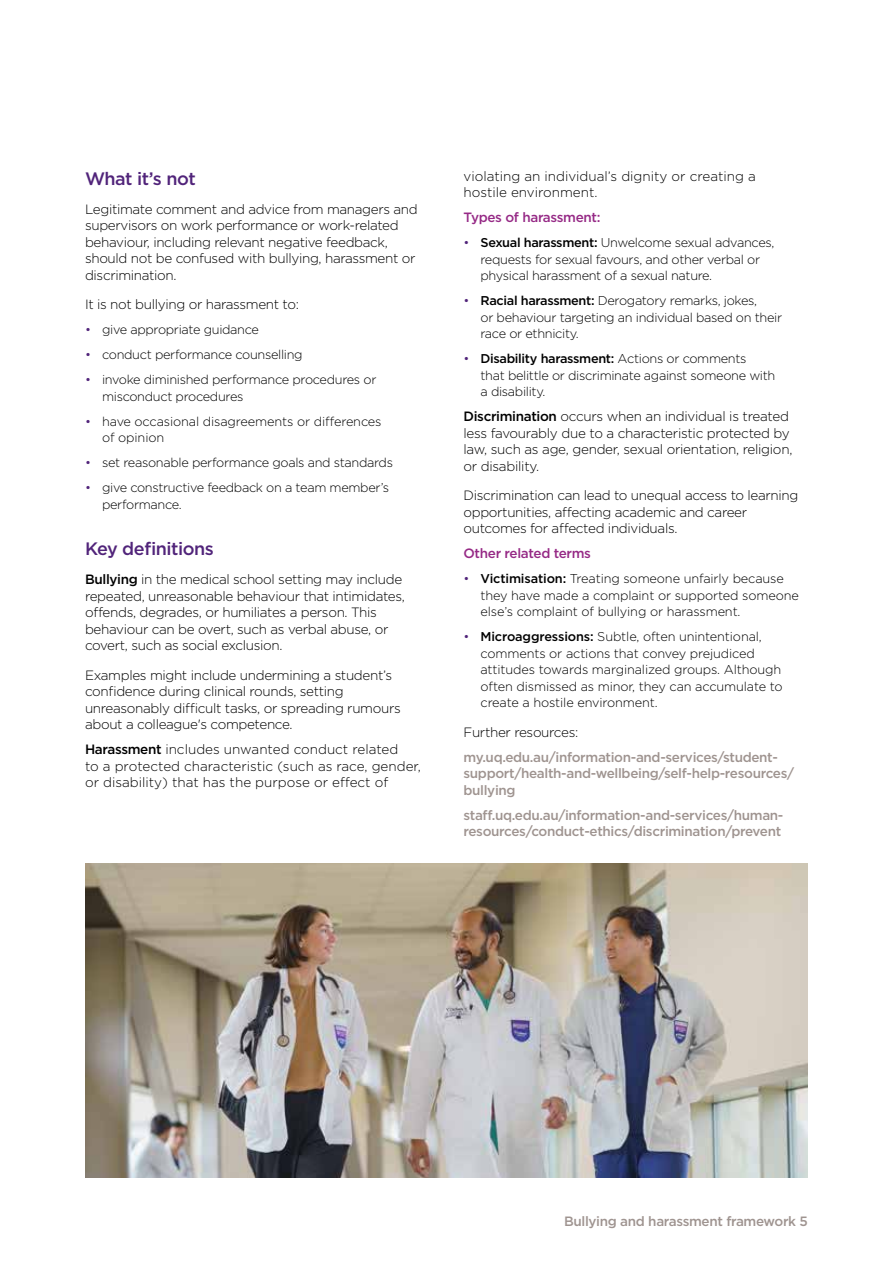
<style>
.page{position:relative;width:893px;height:1263px;background:#fff}
.page>*{position:absolute;margin:0;border:0;box-sizing:border-box;transform-origin:0 0}
.t1{font:500 18px "Gotham";letter-spacing:-.025em;color:#51247a}
.t2{font:300 13.5px/16.5px "Gotham";letter-spacing:-.025em;color:#000}
.t3{font:500 13.5px/16.5px "Gotham";letter-spacing:-.025em;color:#9f9490}
.t4{font:300 13.5px/16.5px "Gotham";color:#000}
.t5{font:500 13.5px "Gotham";letter-spacing:-.025em;color:#962a86}
.t6{font:300 12.75px/16.5px "Gotham";letter-spacing:-.025em;color:#000}
.s1{color:#51247a}
.s2{font-weight:500}
</style>
<div class="page">
<img style="left:85px;top:863px;width:723px;height:315px">
<h1 class="t1" style="left:85px;top:166px;width:112px">What it’s not</h1>
<p class="t2" style="left:85px;top:200px;width:334px">Legitimate comment and advice from managers and supervisors on work performance or work-related behaviour, including relevant negative feedback, should not be confused with bullying, harassment or discrimination.</p>
<p class="t2" style="left:85px;top:296px;width:215px">It is not bullying or harassment to:</p>
<p class="t6" style="left:85px;top:321px;width:175px"><span class="s1">•</span> give appropriate guidance</p>
<p class="t6" style="left:85px;top:346px;width:219px"><span class="s1">•</span> conduct performance counselling</p>
<p class="t6" style="left:102px;top:371px;width:276px;text-indent:-17px"><span class="s1">•</span> invoke diminished performance procedures or misconduct procedures</p>
<p class="t6" style="left:102px;top:412px;width:281px;text-indent:-17px"><span class="s1">•</span> have occasional disagreements or differences of opinion</p>
<p class="t6" style="left:85px;top:454px;width:310px"><span class="s1">•</span> set reasonable performance goals and standards</p>
<p class="t6" style="left:102px;top:479px;width:289px;text-indent:-17px"><span class="s1">•</span> give constructive feedback on a team member’s performance.</p>
<h1 class="t1" style="left:85px;top:537px;width:130px">Key definitions</h1>
<p class="t2" style="left:85px;top:571px;width:321px"><span class="s2">Bullying</span> in the medical school setting may include repeated, unreasonable behaviour that intimidates, offends, degrades, or humiliates a person. This behaviour can be overt, such as verbal abuse, or covert, such as social exclusion.</p>
<p class="t2" style="left:85px;top:666px;width:317px">Examples might include undermining a student’s confidence during clinical rounds, setting unreasonably difficult tasks, or spreading rumours about a colleague's competence.</p>
<p class="t4" style="left:85px;top:741px;width:337px"><span class="s2">Harassment</span> includes unwanted conduct related<br>to a protected characteristic (such as race, gender, or disability) that has the purpose or effect of</p>
<p class="t4" style="left:463px;top:167px;width:294px">violating an individual’s dignity or creating a hostile environment.</p>
<p class="t5" style="left:463px;top:209px;width:139px">Types of harassment:</p>
<p class="t6" style="left:480px;top:234px;width:295px;text-indent:-17px"><span class="s1">•</span> <span class="s2">Sexual harassment:</span> Unwelcome sexual advances, requests for sexual favours, and other verbal or physical harassment of a sexual nature.</p>
<p class="t6" style="left:480px;top:292px;width:303px;text-indent:-17px"><span class="s1">•</span> <span class="s2">Racial harassment:</span> Derogatory remarks, jokes,<br>or behaviour targeting an individual based on their race or ethnicity.</p>
<p class="t6" style="left:480px;top:350px;width:296px;text-indent:-17px"><span class="s1">•</span> <span class="s2">Disability harassment:</span> Actions or comments<br>that belittle or discriminate against someone with a disability.</p>
<p class="t2" style="left:463px;top:408px;width:330px"><span class="s2">Discrimination</span> occurs when an individual is treated less favourably due to a characteristic protected by law, such as age, gender, sexual orientation, religion, or disability.</p>
<p class="t2" style="left:463px;top:487px;width:336px">Discrimination can lead to unequal access to learning opportunities, affecting academic and career outcomes for affected individuals.</p>
<p class="t5" style="left:463px;top:545px;width:129px">Other related terms</p>
<p class="t6" style="left:480px;top:570px;width:320px;text-indent:-17px"><span class="s1">•</span> <span class="s2">Victimisation:</span> Treating someone unfairly because they have made a complaint or supported someone else’s complaint of bullying or harassment.</p>
<p class="t6" style="left:480px;top:628px;width:304px;text-indent:-17px"><span class="s1">•</span> <span class="s2">Microaggressions:</span> Subtle, often unintentional, comments or actions that convey prejudiced attitudes towards marginalized groups. Although often dismissed as minor, they can accumulate to create a hostile environment.</p>
<p class="t2" style="left:463px;top:723px;width:116px">Further resources:</p>
<p class="t3" style="left:463px;top:748px;width:332px">my.uq.edu.au/information-and-services/student&shy;support/health-and-wellbeing/self-help-resources/ bullying</p>
<p class="t3" style="left:463px;top:806px;width:321px">staff.uq.edu.au/information-and-services/human&shy;resources/conduct-ethics/discrimination/prevent</p>
<p class="t3" style="left:564px;top:1213px;width:245px">Bullying and harassment framework 5</p>
</div>
